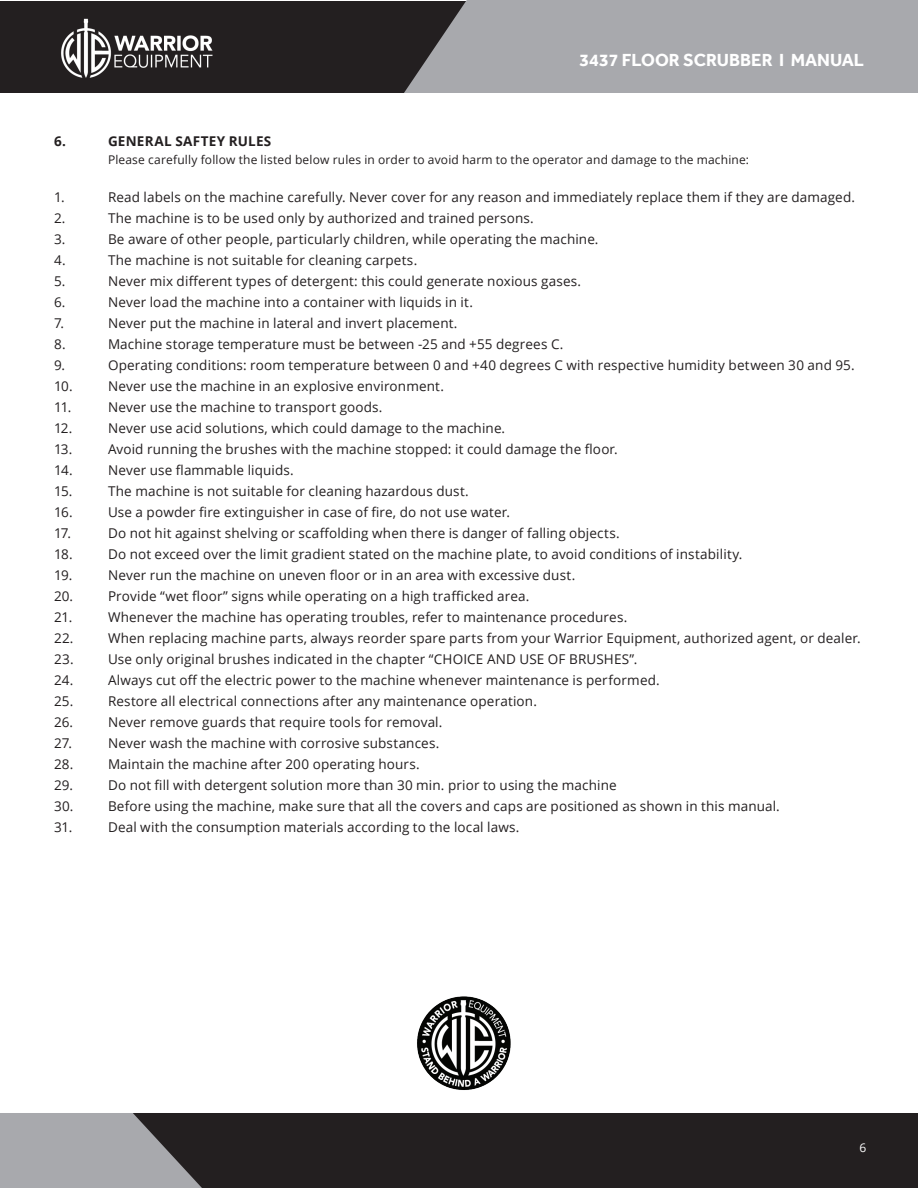
<style>
.page{position:relative;width:918px;height:1188px;background:#fff}
.page>*{position:absolute;margin:0;border:0;box-sizing:border-box;transform-origin:0 0}
.t1{font:700 18px "Effra";color:#fff}
.t2{font:13.5px "Open Sans";letter-spacing:.01em;color:#231f20}
.t3{font:700 13.5px "Open Sans";letter-spacing:.02em;color:#231f20}
.t4{font:12px "Open Sans";letter-spacing:.015em;color:#231f20}
.t5{font:12px "Open Sans";color:#fff}
</style>
<div class="page">
<div style="left:0;top:1px;width:914px;height:92px;background:#231f20"></div>
<div style="left:404px;top:0;width:514px;height:93px;background:#a8a9ad"></div>
<img style="left:61px;top:18px;width:152px;height:60px">
<div style="left:0;top:1113px;width:133px;height:75px;background:#a8a9ad"></div>
<div style="left:133px;top:1113px;width:785px;height:75px;background:#231f20"></div>
<img style="left:417px;top:996px;width:94px;height:94px">
<h1 class="t1" style="left:579px;top:50px;width:286px">3437 FLOOR SCRUBBER I MANUAL</h1>
<p class="t3" style="left:54px;top:132px;width:13px">6.</p>
<p class="t3" style="left:108px;top:132px;width:165px">GENERAL SAFTEY RULES</p>
<p class="t4" style="left:108px;top:152px;width:643px">Please carefully follow the listed below rules in order to avoid harm to the operator and damage to the machine:</p>
<p class="t2" style="left:54px;top:188px;width:12px">1.</p>
<p class="t2" style="left:108px;top:188px;width:749px">Read labels on the machine carefully. Never cover for any reason and immediately replace them if they are damaged.</p>
<p class="t2" style="left:54px;top:209px;width:13px">2.</p>
<p class="t2" style="left:108px;top:209px;width:427px">The machine is to be used only by authorized and trained persons.</p>
<p class="t2" style="left:54px;top:230px;width:13px">3.</p>
<p class="t2" style="left:108px;top:230px;width:492px">Be aware of other people, particularly children, while operating the machine.</p>
<p class="t2" style="left:54px;top:251px;width:13px">4.</p>
<p class="t2" style="left:108px;top:251px;width:311px">The machine is not suitable for cleaning carpets.</p>
<p class="t2" style="left:54px;top:272px;width:13px">5.</p>
<p class="t2" style="left:108px;top:272px;width:475px">Never mix different types of detergent: this could generate noxious gases.</p>
<p class="t2" style="left:54px;top:293px;width:13px">6.</p>
<p class="t2" style="left:108px;top:293px;width:366px">Never load the machine into a container with liquids in it.</p>
<p class="t2" style="left:54px;top:314px;width:12px">7.</p>
<p class="t2" style="left:108px;top:314px;width:351px">Never put the machine in lateral and invert placement.</p>
<p class="t2" style="left:54px;top:335px;width:13px">8.</p>
<p class="t2" style="left:108px;top:335px;width:457px">Machine storage temperature must be between -25 and +55 degrees C.</p>
<p class="t2" style="left:54px;top:356px;width:13px">9.</p>
<p class="t2" style="left:108px;top:356px;width:748px">Operating conditions: room temperature between 0 and +40 degrees C with respective humidity between 30 and 95.</p>
<p class="t2" style="left:54px;top:377px;width:20px">10.</p>
<p class="t2" style="left:108px;top:377px;width:337px">Never use the machine in an explosive environment.</p>
<p class="t2" style="left:54px;top:398px;width:19px">11.</p>
<p class="t2" style="left:108px;top:398px;width:276px">Never use the machine to transport goods.</p>
<p class="t2" style="left:54px;top:419px;width:20px">12.</p>
<p class="t2" style="left:108px;top:419px;width:399px">Never use acid solutions, which could damage to the machine.</p>
<p class="t2" style="left:54px;top:440px;width:20px">13.</p>
<p class="t2" style="left:108px;top:440px;width:511px">Avoid running the brushes with the machine stopped: it could damage the floor.</p>
<p class="t2" style="left:54px;top:461px;width:20px">14.</p>
<p class="t2" style="left:108px;top:461px;width:187px">Never use flammable liquids.</p>
<p class="t2" style="left:54px;top:482px;width:20px">15.</p>
<p class="t2" style="left:108px;top:482px;width:362px">The machine is not suitable for cleaning hazardous dust.</p>
<p class="t2" style="left:54px;top:503px;width:20px">16.</p>
<p class="t2" style="left:108px;top:503px;width:404px">Use a powder fire extinguisher in case of fire, do not use water.</p>
<p class="t2" style="left:54px;top:524px;width:19px">17.</p>
<p class="t2" style="left:108px;top:524px;width:513px">Do not hit against shelving or scaffolding when there is danger of falling objects.</p>
<p class="t2" style="left:54px;top:545px;width:20px">18.</p>
<p class="t2" style="left:108px;top:545px;width:636px">Do not exceed over the limit gradient stated on the machine plate, to avoid conditions of instability.</p>
<p class="t2" style="left:54px;top:566px;width:20px">19.</p>
<p class="t2" style="left:108px;top:566px;width:469px">Never run the machine on uneven floor or in an area with excessive dust.</p>
<p class="t2" style="left:54px;top:587px;width:21px">20.</p>
<p class="t2" style="left:108px;top:587px;width:423px">Provide “wet floor” signs while operating on a high trafficked area.</p>
<p class="t2" style="left:54px;top:608px;width:20px">21.</p>
<p class="t2" style="left:108px;top:608px;width:521px">Whenever the machine has operating troubles, refer to maintenance procedures.</p>
<p class="t2" style="left:54px;top:629px;width:21px">22.</p>
<p class="t2" style="left:108px;top:629px;width:754px">When replacing machine parts, always reorder spare parts from your Warrior Equipment, authorized agent, or dealer.</p>
<p class="t2" style="left:54px;top:650px;width:21px">23.</p>
<p class="t2" style="left:108px;top:650px;width:531px">Use only original brushes indicated in the chapter “CHOICE AND USE OF BRUSHES”.</p>
<p class="t2" style="left:54px;top:671px;width:21px">24.</p>
<p class="t2" style="left:108px;top:671px;width:553px">Always cut off the electric power to the machine whenever maintenance is performed.</p>
<p class="t2" style="left:54px;top:692px;width:21px">25.</p>
<p class="t2" style="left:108px;top:692px;width:430px">Restore all electrical connections after any maintenance operation.</p>
<p class="t2" style="left:54px;top:713px;width:21px">26.</p>
<p class="t2" style="left:108px;top:713px;width:336px">Never remove guards that require tools for removal.</p>
<p class="t2" style="left:54px;top:734px;width:19px">27.</p>
<p class="t2" style="left:108px;top:734px;width:333px">Never wash the machine with corrosive substances.</p>
<p class="t2" style="left:54px;top:755px;width:21px">28.</p>
<p class="t2" style="left:108px;top:755px;width:313px">Maintain the machine after 200 operating hours.</p>
<p class="t2" style="left:54px;top:776px;width:21px">29.</p>
<p class="t2" style="left:108px;top:776px;width:510px">Do not fill with detergent solution more than 30 min. prior to using the machine</p>
<p class="t2" style="left:54px;top:797px;width:21px">30.</p>
<p class="t2" style="left:108px;top:797px;width:673px">Before using the machine, make sure that all the covers and caps are positioned as shown in this manual.</p>
<p class="t2" style="left:54px;top:818px;width:20px">31.</p>
<p class="t2" style="left:108px;top:818px;width:413px">Deal with the consumption materials according to the local laws.</p>
<p class="t5" style="left:860px;top:1140px;width:8px">6</p>
</div>
